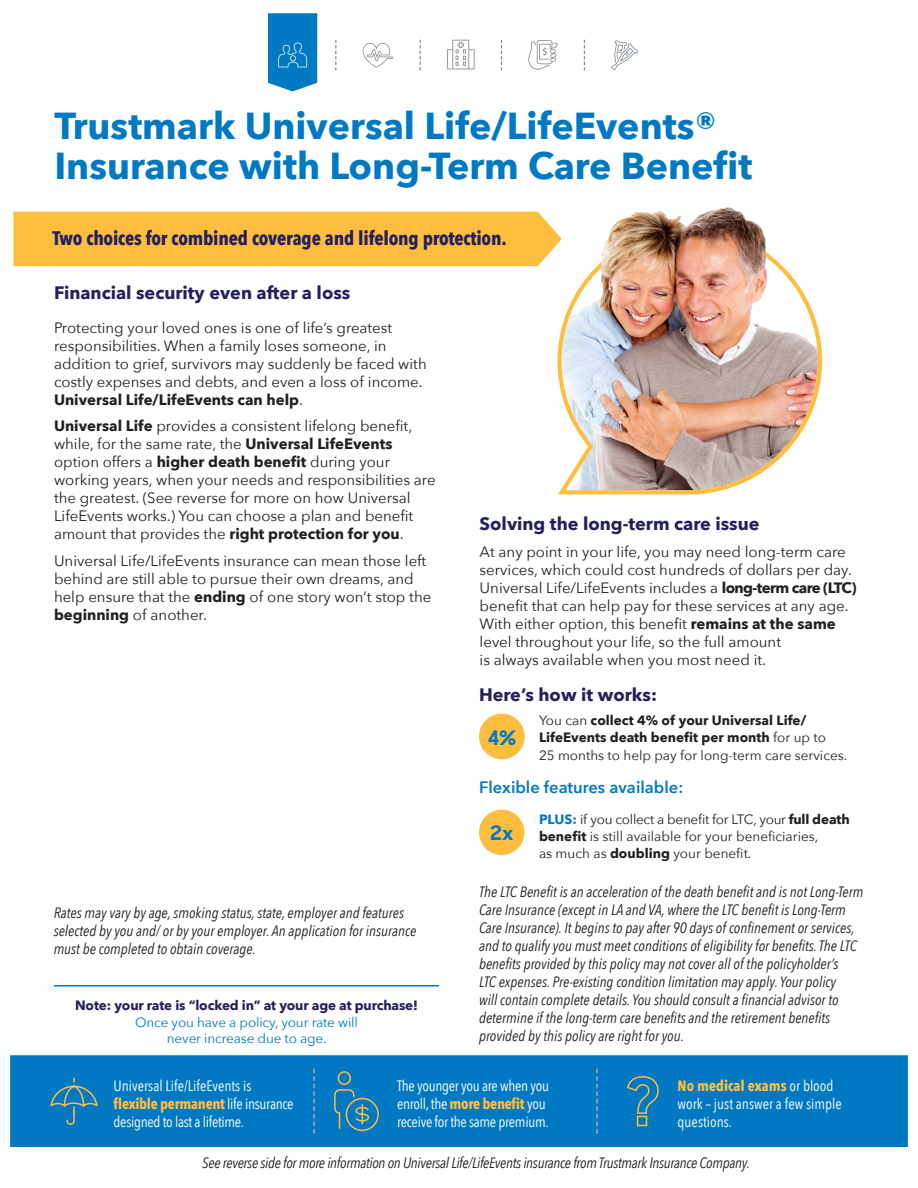
<style>
.page{position:relative;width:918px;height:1188px;background:#fff}
.page>*{position:absolute;margin:0;border:0;box-sizing:border-box;transform-origin:0 0}
.t1{font:700 37.5px/40.5px "Avenir Next";color:#0079c2}
.t2{font:700 20.1px "Sharp Sans No 1";color:#0079c2}
.t3{font:700 19.5px "Avenir Next Condensed";letter-spacing:-.01em;color:#24205e}
.t4{font:700 18px "Avenir Next";color:#24205e}
.t5{font:600 16.5px "Avenir Next";color:#0079c2}
.t6{font:15px/18px "Avenir Next";color:#231f20}
.t7{font:italic 15px/18px "Avenir Next Condensed";color:#231f20}
.t8{font:15px/18px "Avenir Next Condensed";color:#fff}
.t9{font:italic 15px "Avenir Next Condensed";letter-spacing:-.02em;color:#231f20}
.t10{font:15px/18px "Avenir Next Condensed";letter-spacing:-.02em;color:#fff}
.t11{font:13.5px/17.2px "Avenir Next";color:#231f20}
.t12{font:700 13.5px/17.2px "Avenir Next";color:#231f20}
.t13{font:13.5px/16.5px "Avenir Next";letter-spacing:-.01em;color:#0079c2;text-align:center}
.s1{font-weight:700}
.s2{font-weight:700;color:#24205e}
.s3{font-weight:400}
.s4{font-weight:700;color:#0079c2}
.s5{font-weight:700;color:#fdbd3e}
</style>
<div class="page">
<div style="left:14px;top:212px;width:540px;height:54px;background:#fdbd3e"></div>
<hr style="left:54px;top:985px;width:385px;height:2px;background:#0079c2">
<svg style="left:268px;top:13px;width:49px;height:78px;background:#1483c6"></svg>
<svg style="left:335px;top:40px;width:1px;height:30px"></svg>
<svg style="left:420px;top:40px;width:1px;height:30px"></svg>
<svg style="left:501px;top:40px;width:1px;height:30px"></svg>
<svg style="left:584px;top:40px;width:1px;height:30px"></svg>
<svg style="left:363px;top:43px;width:30px;height:25px"></svg>
<svg style="left:611px;top:40px;width:27px;height:30px"></svg>
<svg style="left:528px;top:40px;width:30px;height:30px"></svg>
<svg style="left:447px;top:40px;width:28px;height:29px"></svg>
<div style="left:479px;top:714px;width:46px;height:45px;background:#fdbd3e;border-radius:50%"></div>
<div style="left:479px;top:810px;width:46px;height:45px;background:#fdbd3e;border-radius:50%"></div>
<div style="left:10px;top:1055px;width:898px;height:92px;background:#0079c2"></div>
<svg style="left:50px;top:1078px;width:48px;height:47px"></svg>
<div style="left:346px;top:1098px;width:33px;height:33px;border:2px solid #fdbd3e;border-radius:50%"></div>
<svg style="left:334px;top:1071px;width:36px;height:59px"></svg>
<svg style="left:627px;top:1076px;width:32px;height:51px"></svg>
<svg style="left:313px;top:1069px;width:2px;height:65px"></svg>
<svg style="left:596px;top:1069px;width:2px;height:65px"></svg>
<img style="left:554px;top:230px;width:269px;height:265px">
<img style="left:562px;top:208px;width:237px;height:85px">
<p class="t1" style="left:54px;top:105px;width:700px">Trustmark Universal Life/LifeEvents®<br>Insurance with Long-Term Care Benefit</p>
<p class="t3" style="left:52px;top:227px;width:456px">Two choices for combined coverage and lifelong protection.</p>
<p class="t4" style="left:54px;top:277px;width:298px">Financial security even after a loss</p>
<p class="t6" style="left:54px;top:318px;width:374px">Protecting your loved ones is one of life’s greatest responsibilities. When a family loses someone, in addition to grief, survivors may suddenly be faced with costly expenses and debts, and even a loss of income.<br><span class="s1">Universal Life/LifeEvents can help</span>.</p>
<p class="t6" style="left:54px;top:417px;width:383px"><span class="s1">Universal Life</span> provides a consistent lifelong benefit, while, for the same rate, the <span class="s1">Universal LifeEvents </span>option offers a <span class="s1">higher death benefit</span> during your working years, when your needs and responsibilities are the greatest. (See reverse for more on how Universal LifeEvents works.) You can choose a plan and benefit amount that provides the <span class="s1">right protection for you</span>.</p>
<p class="t6" style="left:54px;top:551px;width:379px">Universal Life/LifeEvents insurance can mean those left behind are still able to pursue their own dreams, and help ensure that the <span class="s1">ending</span> of one story won’t stop the <span class="s1">beginning</span> of another.</p>
<p class="t7" style="left:54px;top:904px;width:364px">Rates may vary by age, smoking status, state, employer and features selected by you and/ or by your employer. An application for insurance must be completed to obtain coverage.</p>
<p class="t13" style="left:75px;top:997px;width:344px"><span class="s2">Note: your rate is “locked in” at your age at purchase!<br></span>Once you have a policy, your rate will<br>never increase due to age.</p>
<p class="t4" style="left:480px;top:508px;width:281px">Solving the long-term care issue</p>
<p class="t6" style="left:480px;top:542px;width:378px">At any point in your life, you may need long-term care services, which could cost hundreds of dollars per day.<br>Universal Life/LifeEvents includes a <span class="s1">long-term care (LTC) </span>benefit that can help pay for these services at any age.<br>With either option, this benefit <span class="s1">remains at the same </span>level throughout your life, so the full amount<br>is always available when you most need it.</p>
<p class="t4" style="left:479px;top:679px;width:179px">Here’s how it works:</p>
<p class="t2" style="left:488px;top:723px;width:30px">4%</p>
<p class="t12" style="left:539px;top:711px;width:310px"><span class="s3">You can</span> collect 4% of your Universal Life/<br>LifeEvents death benefit per month <span class="s3">for up to<br>25 months to help pay for long-term care services.</span></p>
<p class="t5" style="left:479px;top:773px;width:206px">Flexible features available:</p>
<p class="t2" style="left:490px;top:818px;width:25px">2x</p>
<p class="t11" style="left:539px;top:810px;width:312px"><span class="s4">PLUS:</span> if you collect a benefit for LTC, your <span class="s1">full death benefit</span> is still available for your beneficiaries,<br>as much as <span class="s1">doubling</span> your benefit.</p>
<p class="t7" style="left:479px;top:882px;width:386px">The LTC Benefit is an acceleration of the death benefit and is not Long-Term Care Insurance (except in LA and VA, where the LTC benefit is Long-Term Care Insurance). It begins to pay after 90 days of confinement or services, and to qualify you must meet conditions of eligibility for benefits. The LTC benefits provided by this policy may not cover all of the policyholder’s<br>LTC expenses. Pre-existing condition limitation may apply. Your policy<br>will contain complete details. You should consult a financial advisor to determine if the long-term care benefits and the retirement benefits provided by this policy are right for you.</p>
<p class="t8" style="left:114px;top:1076px;width:182px">Universal Life/LifeEvents is <span class="s5">flexible permanent</span> life insurance designed to last a lifetime.</p>
<p class="t10" style="left:397px;top:1076px;width:153px">The younger you are when you enroll, the <span class="s5">more benefit</span> you receive for the same premium.</p>
<p class="t8" style="left:678px;top:1076px;width:166px"><span class="s5">No medical exams</span> or blood work – just answer a few simple questions.</p>
<p class="t9" style="left:202px;top:1154px;width:549px">See reverse side for more information on Universal Life/LifeEvents insurance from Trustmark Insurance Company.</p>
</div>
